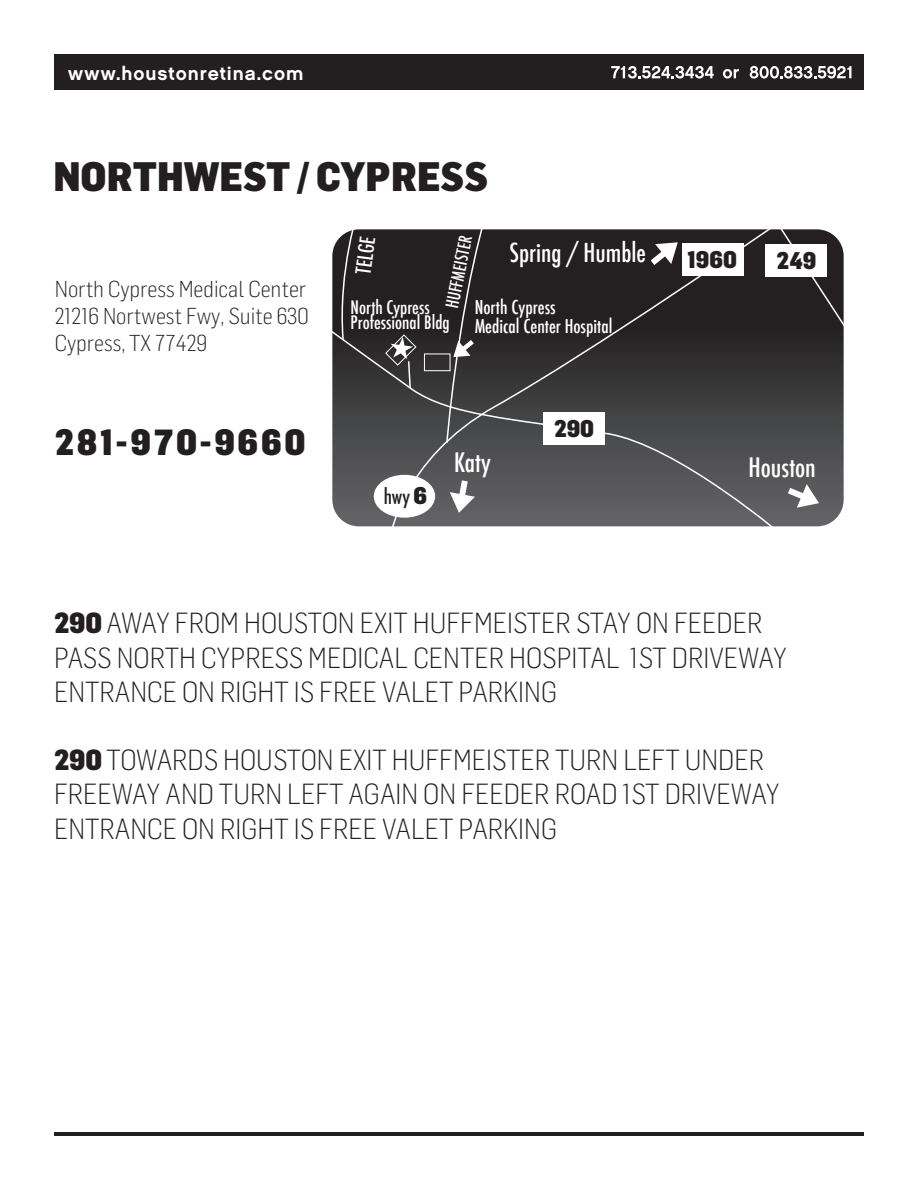
<style>
.page{position:relative;width:918px;height:1188px;background:#fff}
.page>*{position:absolute;margin:0;border:0;box-sizing:border-box;transform-origin:0 0}
.t1{font:900 40.35px "Flama Semicond";color:#231f20}
.t2{font:900 36px "Flama Semicond";letter-spacing:.075em;color:#231f20}
.t3{font:300 28.5px/34.2px "Flama Semicond";color:#231f20}
.t4{font:500 condensed 26.25px "Futura";color:#fff}
.t5{font:500 condensed 25.5px "Futura";color:#fff}
.t6{font:900 23.7px "Flama Semicond";color:#231f20}
.t7{font:300 22.65px/27.2px "Flama Semicond";color:#231f20;text-align:justify}
.t8{font:500 condensed 20.55px "Futura";color:#fff}
.t9{font:500 condensed 20.55px "Futura";color:#231f20}
.t10{font:19.2px "Chalet New York Nineteen Sixty";letter-spacing:.05em;color:#fff}
.t11{font:500 condensed 18.6px/18.8px "Futura";color:#fff}
.t12{font:500 condensed 18.15px/15.8px "Futura";color:#fff}
.t13{font:500 condensed 17.1px "Futura";color:#fff}
.s1{font-family:"Flama Semicond";font-weight:900;font-stretch:normal;font-size:23.7px}
.s2{font-weight:900}
</style>
<div class="page">
<div style="left:54px;top:54px;width:810px;height:36px;background:#231f20"></div>
<hr style="left:54px;top:1132px;width:810px;height:4px;background:#231f20">
<svg style="left:750px;top:66px;width:101px;height:13px"></svg>
<svg style="left:723px;top:69px;width:16px;height:10px"></svg>
<svg style="left:611px;top:66px;width:103px;height:13px"></svg>
<div style="left:332px;top:229px;width:56px;height:101px;background:#242021"></div>
<svg style="left:332px;top:330px;width:56px;height:197px;background:#4b4b4c"></svg>
<svg style="left:388px;top:229px;width:456px;height:298px;background:#3e3d3e"></svg>
<div style="left:374px;top:475px;width:61px;height:43px;background:#fff;border-radius:50%"></div>
<svg style="left:338px;top:229px;width:22px;height:112px;background:#3a3637"></svg>
<div style="left:543px;top:413px;width:61px;height:32px;background:#fff"></div>
<div style="left:766px;top:244px;width:61px;height:33px;background:#fff"></div>
<div style="left:683px;top:244px;width:61px;height:32px;background:#fff"></div>
<svg style="left:788px;top:484px;width:31px;height:24px"></svg>
<svg style="left:450px;top:480px;width:25px;height:33px"></svg>
<svg style="left:651px;top:242px;width:27px;height:23px"></svg>
<svg style="left:445px;top:229px;width:40px;height:215px;background:#3e3b3c"></svg>
<div style="left:424px;top:354px;width:26px;height:17px;border:1px solid #fff"></div>
<svg style="left:385px;top:335px;width:31px;height:55px;background:#585657"></svg>
<p class="t10" style="left:68px;top:61px;width:237px">www.houstonretina.com</p>
<h1 class="t1" style="left:53px;top:153px;width:436px">NORTHWEST / CYPRESS</h1>
<p class="t7" style="left:55px;top:275px;width:256px">North Cypress Medical Center 21216 Nortwest Fwy, Suite 630<br>Cypress, TX 77429</p>
<p class="t13" style="left:441px;top:306px;width:75px;rotate:-79deg">HUFFMEISTER</p>
<p class="t8" style="left:350px;top:273px;width:39px;rotate:-83deg">TELGE</p>
<p class="t5" style="left:510px;top:236px;width:138px">Spring / Humble</p>
<p class="t12" style="left:351px;top:299px;width:101px">North Cypress<br>Professional Bldg</p>
<p class="t11" style="left:475px;top:298px;width:139px">North Cypress<br>Medical Center Hospital</p>
<p class="t6" style="left:687px;top:246px;width:51px">1960</p>
<p class="t6" style="left:777px;top:247px;width:41px">249</p>
<p class="t2" style="left:55px;top:421px;width:252px">281-970-9660</p>
<p class="t9" style="left:384px;top:484px;width:45px">hwy <span class="s1">6</span></p>
<p class="t6" style="left:554px;top:415px;width:42px">290</p>
<p class="t4" style="left:454px;top:446px;width:38px">Katy</p>
<p class="t4" style="left:749px;top:450px;width:69px">Houston</p>
<p class="t3" style="left:54px;top:606px;width:734px"><span class="s2">290</span> AWAY FROM HOUSTON EXIT HUFFMEISTER STAY ON FEEDER<br>PASS NORTH CYPRESS MEDICAL CENTER HOSPITAL 1ST DRIVEWAY<br>ENTRANCE ON RIGHT IS FREE VALET PARKING</p>
<p class="t3" style="left:54px;top:743px;width:727px"><span class="s2">290</span> TOWARDS HOUSTON EXIT HUFFMEISTER TURN LEFT UNDER<br>FREEWAY AND TURN LEFT AGAIN ON FEEDER ROAD 1ST DRIVEWAY<br>ENTRANCE ON RIGHT IS FREE VALET PARKING</p>
</div>
